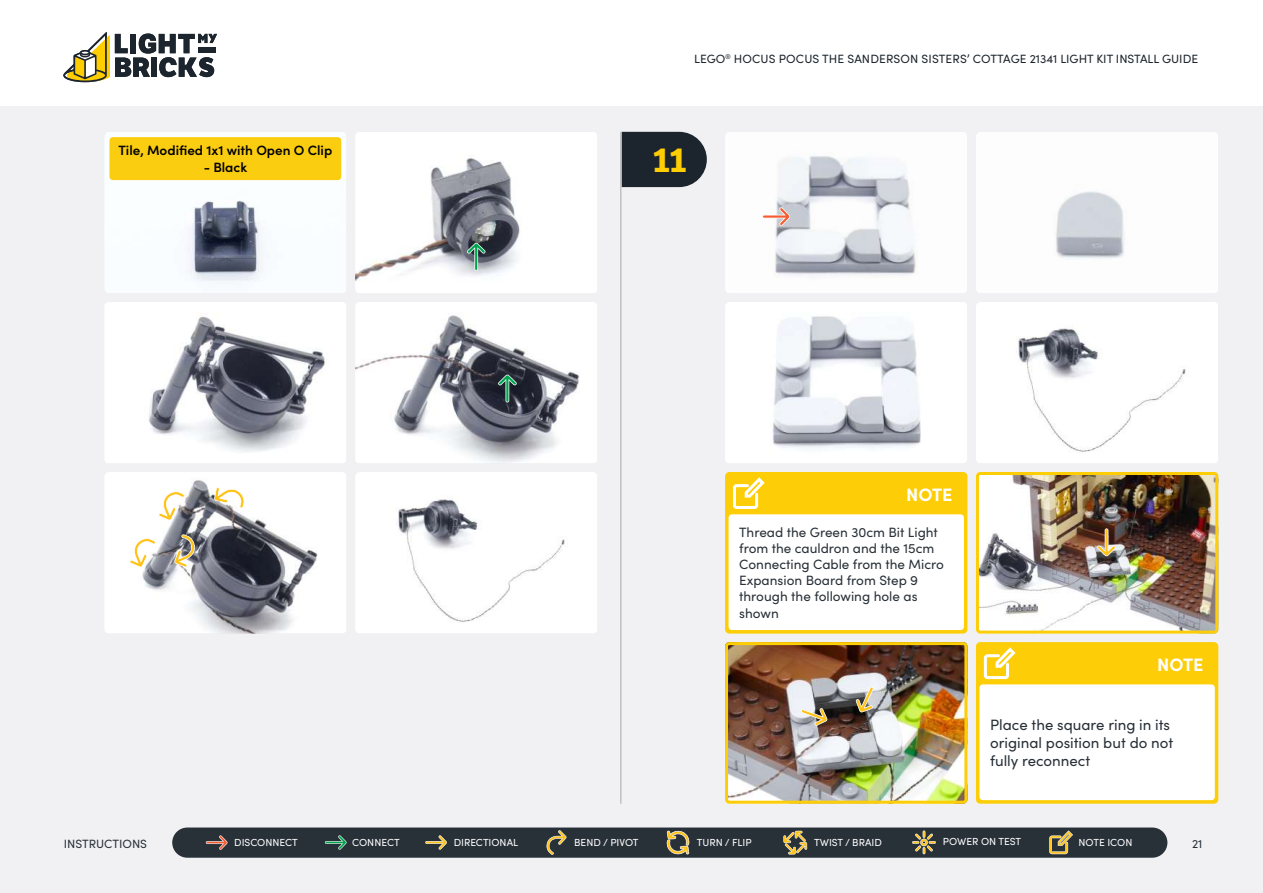
<style>
.page{position:relative;width:1263px;height:893px;background:#fff}
.page>*{position:absolute;margin:0;border:0;box-sizing:border-box;transform-origin:0 0}
.t1{font:700 33px "LFT Etica";color:#ffcd03}
.t2{font:700 18px "Sofia Pro";color:#fff}
.t3{font:15px/18px "Sofia Pro";color:#283038}
.t4{font:13.5px/16.2px "Sofia Pro";color:#283038}
.t5{font:600 13.5px "Sofia Pro";color:#000}
.t6{font:12px "Sofia Pro";color:#1c252d}
.t7{font:12px "Sofia Pro";color:#283038}
.t8{font:10.2px "Sofia Pro";color:#fff}
</style>
<div class="page">
<div style="left:0;top:106px;width:1263px;height:787px;background:#f1f1f3"></div>
<hr style="left:621px;top:132px;width:1px;height:672px;background:#000">
<div style="left:172px;top:827px;width:995px;height:31px;background:#283038;border-radius:15px"></div>
<svg style="left:783px;top:831px;width:24px;height:23px"></svg>
<svg style="left:206px;top:835px;width:22px;height:15px"></svg>
<svg style="left:325px;top:835px;width:22px;height:15px"></svg>
<svg style="left:425px;top:835px;width:22px;height:15px"></svg>
<svg style="left:546px;top:830px;width:21px;height:25px"></svg>
<svg style="left:1049px;top:830px;width:24px;height:24px"></svg>
<svg style="left:912px;top:830px;width:24px;height:24px"></svg>
<svg style="left:666px;top:830px;width:24px;height:25px"></svg>
<svg style="left:63px;top:32px;width:154px;height:50px"></svg>
<svg style="left:622px;top:132px;width:85px;height:55px;background:#2b333b"></svg>
<img style="left:355px;top:132px;width:242px;height:161px">
<img style="left:976px;top:132px;width:242px;height:161px">
<img style="left:726px;top:132px;width:241px;height:161px">
<img style="left:355px;top:302px;width:242px;height:161px">
<img style="left:976px;top:302px;width:242px;height:161px">
<img style="left:105px;top:472px;width:241px;height:162px">
<img style="left:105px;top:302px;width:241px;height:161px">
<img style="left:725px;top:302px;width:242px;height:161px">
<svg style="left:762px;top:207px;width:28px;height:19px"></svg>
<svg style="left:214px;top:487px;width:33px;height:21px"></svg>
<img style="left:105px;top:132px;width:241px;height:161px">
<div style="left:109px;top:137px;width:232px;height:43px;background:#fbcd10;border-radius:3px"></div>
<img style="left:355px;top:472px;width:242px;height:161px">
<img style="left:980px;top:476px;width:234px;height:154px">
<div style="left:976px;top:472px;width:242px;height:162px;border:3px solid #fdce07;border-radius:3px"></div>
<div style="left:725px;top:472px;width:242px;height:162px;background:#fdce07;border-radius:4px"></div>
<div style="left:728px;top:514px;width:236px;height:116px;background:#fff;border-radius:3px"></div>
<svg style="left:733px;top:477px;width:32px;height:32px"></svg>
<img style="left:729px;top:646px;width:234px;height:154px">
<div style="left:725px;top:642px;width:242px;height:162px;border:3px solid #fdce07;border-radius:3px"></div>
<div style="left:976px;top:642px;width:242px;height:162px;background:#fdce07;border-radius:4px"></div>
<div style="left:979px;top:684px;width:236px;height:116px;background:#fff;border-radius:3px"></div>
<svg style="left:983px;top:647px;width:33px;height:33px"></svg>
<svg style="left:467px;top:243px;width:18px;height:28px"></svg>
<svg style="left:498px;top:374px;width:19px;height:28px"></svg>
<svg style="left:158px;top:489px;width:27px;height:32px"></svg>
<svg style="left:174px;top:534px;width:21px;height:33px"></svg>
<svg style="left:130px;top:536px;width:26px;height:32px"></svg>
<svg style="left:1097px;top:528px;width:19px;height:29px"></svg>
<svg style="left:856px;top:686px;width:18px;height:27px"></svg>
<svg style="left:801px;top:708px;width:27px;height:18px"></svg>
<p class="t5" style="left:118px;top:140px;width:215px">Tile, Modified 1x1 with Open O Clip</p>
<p class="t5" style="left:204px;top:157px;width:45px">- Black</p>
<p class="t6" style="left:694px;top:50px;width:505px">LEGO<sup>®</sup> HOCUS POCUS THE SANDERSON SISTERS’ COTTAGE 21341 LIGHT KIT INSTALL GUIDE</p>
<h1 class="t1" style="left:653px;top:140px;width:36px">11</h1>
<h2 class="t2" style="left:906px;top:481px;width:48px">NOTE</h2>
<p class="t4" style="left:739px;top:523px;width:206px">Thread the Green 30cm Bit Light from the cauldron and the 15cm<br>Connecting Cable from the Micro<br>Expansion Board from Step 9 through the following hole as shown</p>
<h2 class="t2" style="left:1157px;top:651px;width:48px">NOTE</h2>
<p class="t3" style="left:990px;top:715px;width:185px">Place the square ring in its original position but do not fully reconnect</p>
<p class="t7" style="left:64px;top:835px;width:85px">INSTRUCTIONS</p>
<p class="t8" style="left:234px;top:835px;width:65px">DISCONNECT</p>
<p class="t8" style="left:352px;top:835px;width:49px">CONNECT</p>
<p class="t8" style="left:454px;top:835px;width:66px">DIRECTIONAL</p>
<p class="t8" style="left:574px;top:835px;width:66px">BEND / PIVOT</p>
<p class="t8" style="left:697px;top:835px;width:56px">TURN / FLIP</p>
<p class="t8" style="left:814px;top:835px;width:69px">TWIST / BRAID</p>
<p class="t8" style="left:943px;top:834px;width:80px">POWER ON TEST</p>
<p class="t8" style="left:1078px;top:835px;width:55px">NOTE ICON</p>
<p class="t7" style="left:1192px;top:835px;width:12px">21</p>
</div>
